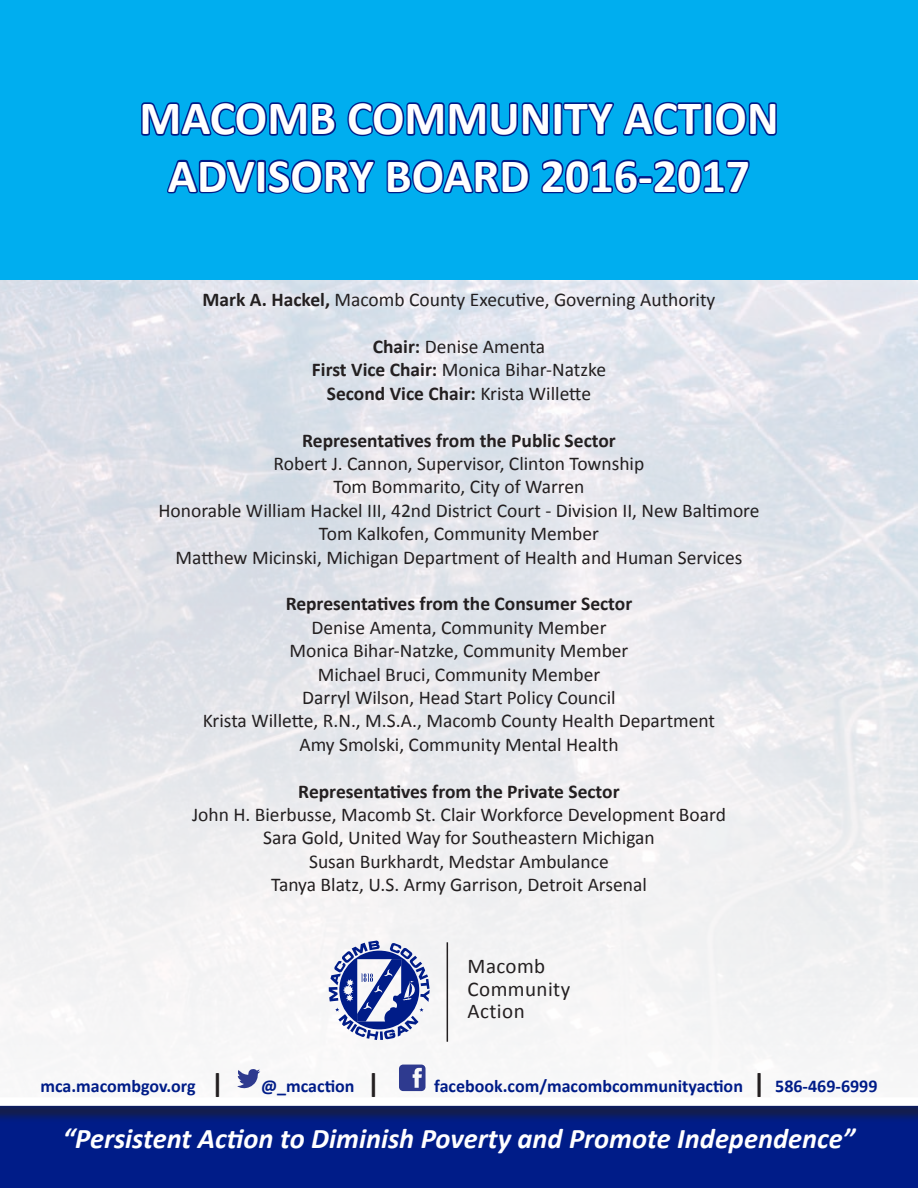
<style>
.page{position:relative;width:918px;height:1188px;background:#fff}
.page>*{position:absolute;margin:0;border:0;box-sizing:border-box;transform-origin:0 0}
.t1{font:700 48px/57.6px "Calibri";color:#fff;text-align:center}
.t2{font:italic 700 28.5px "Calibri";color:#fff}
.t3{font:21px/22.5px "Calibri";letter-spacing:.02em;color:#231f20}
.t4{font:19.5px/23.4px "Calibri";color:#231f20;text-align:center}
.t5{font:700 19.5px "Calibri";color:#231f20}
.t6{font:700 18px "Calibri";color:#001c88}
.s1{font-weight:700}
.s2{font-size:27px;color:#231f20}
</style>
<div class="page">
<img style="left:0;top:279px;width:918px;height:813px">
<svg style="left:237px;top:1068px;width:23px;height:21px"></svg>
<svg style="left:399px;top:1065px;width:27px;height:26px"></svg>
<div style="left:0;top:0;width:918px;height:279px;background:#00aeef"></div>
<svg style="left:141px;top:101px;width:196px;height:36px"></svg>
<svg style="left:347px;top:101px;width:430px;height:36px"></svg>
<svg style="left:167px;top:159px;width:208px;height:35px"></svg>
<svg style="left:386px;top:159px;width:144px;height:35px"></svg>
<svg style="left:541px;top:159px;width:209px;height:35px"></svg>
<div style="left:0;top:1104px;width:918px;height:84px;background:#001c88"></div>
<div style="left:0;top:1099px;width:918px;height:24px;background:#231f20;opacity:.75"></div>
<div style="left:0;top:1097px;width:918px;height:9px;background:#fff"></div>
<svg style="left:329px;top:941px;width:101px;height:99px"></svg>
<hr style="left:447px;top:942px;width:1px;height:100px;background:#231f20">
<h1 class="t1" style="left:139px;top:89px;width:641px">MACOMB COMMUNITY ACTION<br>ADVISORY BOARD 2016-2017</h1>
<p class="t4" style="left:203px;top:288px;width:514px"><span class="s1">Mark A. Hackel,</span> Macomb County Executive, Governing Authority</p>
<p class="t4" style="left:312px;top:335px;width:296px"><span class="s1">Chair:</span> Denise Amenta<br><span class="s1">First Vice Chair:</span> Monica Bihar-Natzke<br><span class="s1">Second Vice Chair:</span> Krista Willette</p>
<p class="t5" style="left:302px;top:428px;width:315px">Representatives from the Public Sector</p>
<p class="t4" style="left:158px;top:452px;width:603px">Robert J. Cannon, Supervisor, Clinton Township<br>Tom Bommarito, City of Warren<br>Honorable William Hackel III, 42nd District Court - Division II, New Baltimore Tom Kalkofen, Community Member<br>Matthew Micinski, Michigan Department of Health and Human Services</p>
<p class="t5" style="left:286px;top:591px;width:348px">Representatives from the Consumer Sector</p>
<p class="t4" style="left:203px;top:616px;width:514px">Denise Amenta, Community Member<br>Monica Bihar-Natzke, Community Member<br>Michael Bruci, Community Member<br>Darryl Wilson, Head Start Policy Council<br>Krista Willette, R.N., M.S.A., Macomb County Health Department Amy Smolski, Community Mental Health</p>
<p class="t5" style="left:298px;top:779px;width:323px">Representatives from the Private Sector</p>
<p class="t4" style="left:192px;top:803px;width:535px">John H. Bierbusse, Macomb St. Clair Workforce Development Board Sara Gold, United Way for Southeastern Michigan<br>Susan Burkhardt, Medstar Ambulance<br>Tanya Blatz, U.S. Army Garrison, Detroit Arsenal</p>
<p class="t3" style="left:468px;top:955px;width:104px">Macomb<br>Community<br>Action</p>
<p class="t6" style="left:40px;top:1075px;width:185px">mca.macombgov.org <span class="s2">|</span></p>
<p class="t6" style="left:261px;top:1075px;width:120px">@_mcaction <span class="s2">|</span></p>
<p class="t6" style="left:434px;top:1075px;width:445px">facebook.com/macombcommunityaction <span class="s2">|</span> 586-469-6999</p>
<h2 class="t2" style="left:63px;top:1120px;width:794px">“Persistent Action to Diminish Poverty and Promote Independence”</h2>
</div>
